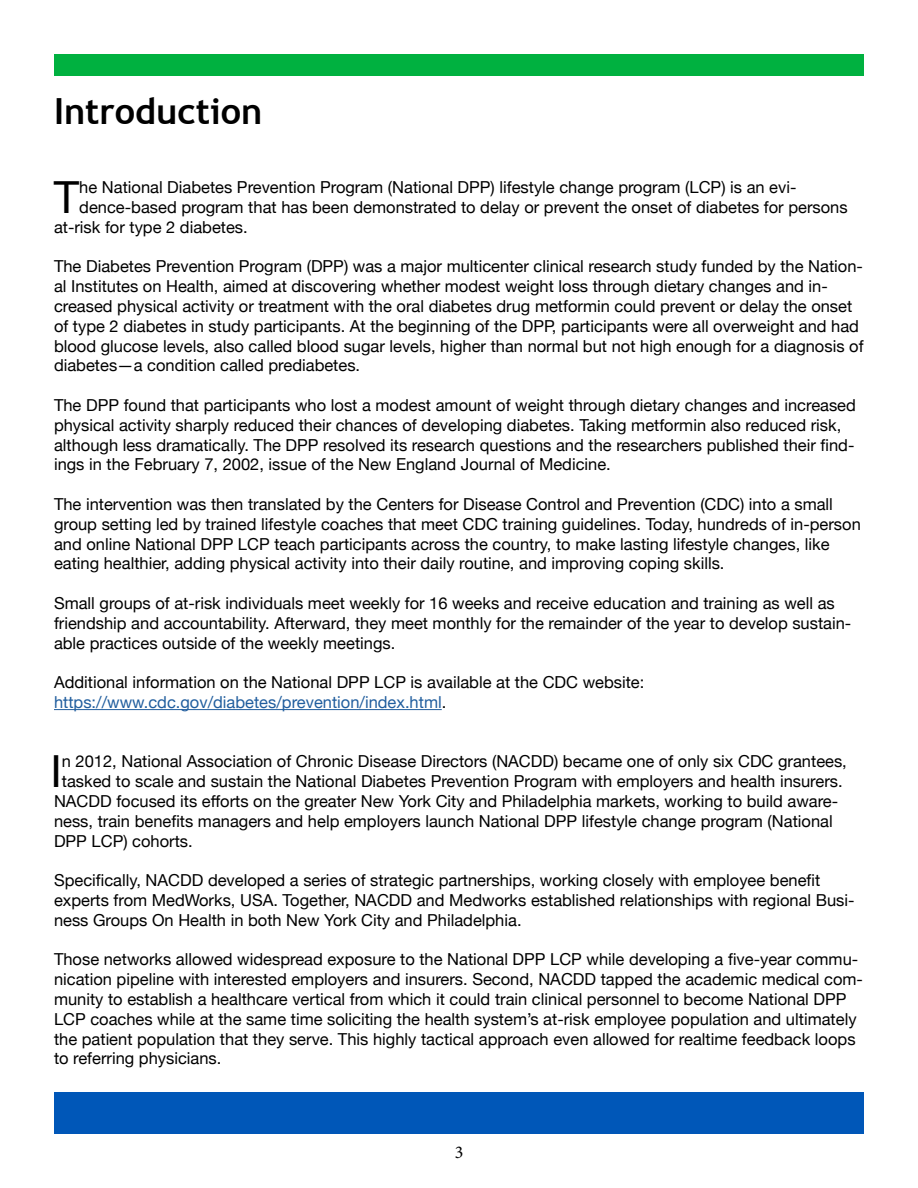
<style>
.page{position:relative;width:918px;height:1188px;background:#fff}
.page>*{position:absolute;margin:0;border:0;box-sizing:border-box;transform-origin:0 0}
.t1{font:44.25px "Helvetica Neue";color:#000}
.t2{font:700 36px "Trebuchet MS";color:#000}
.t3{font:18px "Minion Pro";color:#000}
.t4{font:16.5px/19.8px "Helvetica Neue";color:#000}
.s1{color:#215e9e}
</style>
<div class="page">
<hr style="left:54px;top:709px;width:388px;height:1px;background:#215e9e">
<div style="left:54px;top:54px;width:810px;height:22px;background:#00b140"></div>
<div style="left:54px;top:1093px;width:810px;height:41px;background:#0057b8"></div>
<h2 class="t2" style="left:54px;top:88px;width:210px">Introduction</h2>
<h1 class="t1" style="left:54px;top:165px;width:27px">T</h1>
<p class="t4" style="left:79px;top:178px;width:719px">he National Diabetes Prevention Program (National DPP) lifestyle change program (LCP) is an evi-</p>
<p class="t4" style="left:79px;top:198px;width:770px">dence-based program that has been demonstrated to delay or prevent the onset of diabetes for persons</p>
<p class="t4" style="left:54px;top:218px;width:195px">at-risk for type 2 diabetes.</p>
<p class="t4" style="left:54px;top:258px;width:811px">The Diabetes Prevention Program (DPP) was a major multicenter clinical research study funded by the Nation&shy;al Institutes on Health, aimed at discovering whether modest weight loss through dietary changes and in&shy;creased physical activity or treatment with the oral diabetes drug metformin could prevent or delay the onset of type 2 diabetes in study participants. At the beginning of the DPP, participants were all overweight and had blood glucose levels, also called blood sugar levels, higher than normal but not high enough for a diagnosis of diabetes—a condition called prediabetes.</p>
<p class="t4" style="left:54px;top:396px;width:803px">The DPP found that participants who lost a modest amount of weight through dietary changes and increased physical activity sharply reduced their chances of developing diabetes. Taking metformin also reduced risk, although less dramatically. The DPP resolved its research questions and the researchers published their find&shy;ings in the February 7, 2002, issue of the New England Journal of Medicine.</p>
<p class="t4" style="left:54px;top:495px;width:808px">The intervention was then translated by the Centers for Disease Control and Prevention (CDC) into a small group setting led by trained lifestyle coaches that meet CDC training guidelines. Today, hundreds of in-person and online National DPP LCP teach participants across the country, to make lasting lifestyle changes, like eating healthier, adding physical activity into their daily routine, and improving coping skills.</p>
<p class="t4" style="left:54px;top:594px;width:799px">Small groups of at-risk individuals meet weekly for 16 weeks and receive education and training as well as friendship and accountability. Afterward, they meet monthly for the remainder of the year to develop sustain&shy;able practices outside of the weekly meetings.</p>
<p class="t4" style="left:54px;top:673px;width:592px">Additional information on the National DPP LCP is available at the CDC website: <span class="s1">https://www.cdc.gov/diabetes/prevention/index.html</span>.</p>
<h1 class="t1" style="left:50px;top:739px;width:13px">I</h1>
<p class="t4" style="left:62px;top:753px;width:787px">n 2012, National Association of Chronic Disease Directors (NACDD) became one of only six CDC grantees,</p>
<p class="t4" style="left:62px;top:772px;width:782px">tasked to scale and sustain the National Diabetes Prevention Program with employers and health insurers.</p>
<p class="t4" style="left:54px;top:792px;width:786px">NACDD focused its efforts on the greater New York City and Philadelphia markets, working to build aware-</p>
<p class="t4" style="left:54px;top:812px;width:780px">ness, train benefits managers and help employers launch National DPP lifestyle change program (National</p>
<p class="t4" style="left:54px;top:832px;width:140px">DPP LCP) cohorts.</p>
<p class="t4" style="left:54px;top:871px;width:802px">Specifically, NACDD developed a series of strategic partnerships, working closely with employee benefit experts from MedWorks, USA. Together, NACDD and Medworks established relationships with regional Busi&shy;ness Groups On Health in both New York City and Philadelphia.</p>
<p class="t4" style="left:54px;top:951px;width:811px">Those networks allowed widespread exposure to the National DPP LCP while developing a five-year commu&shy;nication pipeline with interested employers and insurers. Second, NACDD tapped the academic medical com&shy;munity to establish a healthcare vertical from which it could train clinical personnel to become National DPP LCP coaches while at the same time soliciting the health system’s at-risk employee population and ultimately the patient population that they serve. This highly tactical approach even allowed for realtime feedback loops to referring physicians.</p>
<p class="t3" style="left:455px;top:1140px;width:10px">3</p>
</div>
